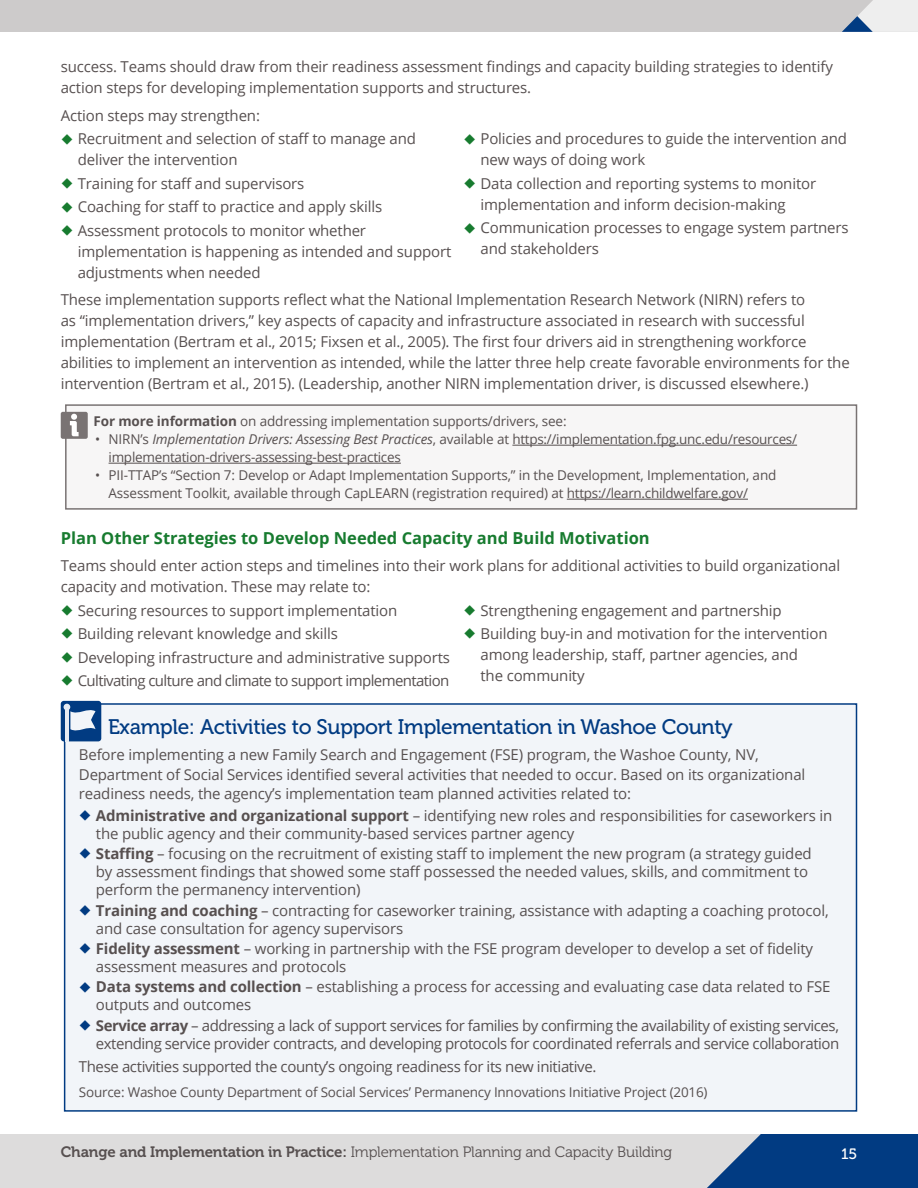
<style>
.page{position:relative;width:918px;height:1188px;background:#fff}
.page>*{position:absolute;margin:0;border:0;box-sizing:border-box;transform-origin:0 0}
.t1{font:21px "Museo 500";letter-spacing:-.015em;color:#013b82}
.t2{font:700 16.5px "Open Sans";color:#177b2f}
.t3{font:15px/21px "Open Sans";letter-spacing:-.01em;color:#575050}
.t4{font:15px/18px "Open Sans";letter-spacing:-.03em;color:#575050;text-align:right}
.t5{font:15px "Museo 300";letter-spacing:-.01em;color:#575050}
.t6{font:15px "Open Sans";letter-spacing:-.04em;color:#575050}
.t7{font:15px "Museo 500";color:#fff}
.t8{font:13.5px/18px "Open Sans";letter-spacing:-.01em;color:#575050}
.s1{color:#177b2f}
.s2{font-weight:700}
.s3{font-style:italic}
.s4{color:#013b82}
.s5{font-family:"Museo 700"}
</style>
<div class="page">
<div style="left:0;top:1134px;width:918px;height:54px;background:#dddcdc"></div>
<svg style="left:707px;top:1134px;width:211px;height:54px;background:#1d4f8d"></svg>
<div style="left:0;top:0;width:918px;height:32px;background:#cdcbcb"></div>
<svg style="left:842px;top:0;width:76px;height:32px"></svg>
<div style="left:66px;top:405px;width:790px;height:104px;background:#f7f6f6"></div>
<hr style="left:512px;top:445px;width:285px;height:1px;background:#575050">
<hr style="left:109px;top:463px;width:292px;height:1px;background:#575050">
<hr style="left:567px;top:499px;width:181px;height:1px;background:#575050">
<div style="left:65px;top:404px;width:792px;height:106px;border:2px solid #797373"></div>
<div style="left:61px;top:412px;width:27px;height:27px;background:#797373;border-radius:2px"></div>
<svg style="left:70px;top:414px;width:9px;height:22px"></svg>
<div style="left:65px;top:704px;width:791px;height:407px;background:#f2f5f9"></div>
<div style="left:64px;top:703px;width:793px;height:409px;border:2px solid #013b82"></div>
<div style="left:61px;top:701px;width:40px;height:40px;background:#013b82;border-radius:3px"></div>
<hr style="left:65px;top:708px;width:4px;height:33px;background:#e6ebf3">
<svg style="left:64px;top:704px;width:32px;height:27px"></svg>
<p class="t3" style="left:61px;top:56px;width:774px">success. Teams should draw from their readiness assessment findings and capacity building strategies to identify action steps for developing implementation supports and structures.</p>
<p class="t3" style="left:61px;top:105px;width:201px">Action steps may strengthen:</p>
<p class="t3" style="left:78px;top:128px;width:340px;text-indent:-17px"><span class="s1">◆</span> Recruitment and selection of staff to manage and deliver the intervention</p>
<p class="t3" style="left:61px;top:173px;width:245px"><span class="s1">◆</span> Training for staff and supervisors</p>
<p class="t3" style="left:61px;top:196px;width:323px"><span class="s1">◆</span> Coaching for staff to practice and apply skills</p>
<p class="t3" style="left:78px;top:219px;width:375px;text-indent:-17px"><span class="s1">◆</span> Assessment protocols to monitor whether implementation is happening as intended and support adjustments when needed</p>
<p class="t3" style="left:481px;top:128px;width:368px;text-indent:-17px"><span class="s1">◆</span> Policies and procedures to guide the intervention and new ways of doing work</p>
<p class="t3" style="left:481px;top:173px;width:337px;text-indent:-17px"><span class="s1">◆</span> Data collection and reporting systems to monitor implementation and inform decision-making</p>
<p class="t3" style="left:481px;top:217px;width:370px;text-indent:-17px"><span class="s1">◆</span> Communication processes to engage system partners and stakeholders</p>
<p class="t3" style="left:61px;top:289px;width:791px">These implementation supports reflect what the National Implementation Research Network (NIRN) refers to<br>as “implementation drivers,” key aspects of capacity and infrastructure associated in research with successful implementation (Bertram et al., 2015; Fixsen et al., 2005). The first four drivers aid in strengthening workforce abilities to implement an intervention as intended, while the latter three help create favorable environments for the intervention (Bertram et al., 2015). (Leadership, another NIRN implementation driver, is discussed elsewhere.)</p>
<p class="t8" style="left:94px;top:412px;width:475px"><span class="s2">For more information</span> on addressing implementation supports/drivers, see:</p>
<p class="t8" style="left:109px;top:430px;width:690px;text-indent:-13px">• NIRN’s <span class="s3">Implementation Drivers: Assessing Best Practices</span>, available at https://implementation.fpg.unc.edu/resources/ implementation-drivers-assessing-best-practices</p>
<p class="t8" style="left:109px;top:466px;width:669px;text-indent:-13px">• PII-TTAP’s “Section 7: Develop or Adapt Implementation Supports,” in the Development, Implementation, and<br>Assessment Toolkit, available through CapLEARN (registration required) at https://learn.childwelfare.gov/</p>
<h4 class="t2" style="left:61px;top:526px;width:591px">Plan Other Strategies to Develop Needed Capacity and Build Motivation</h4>
<p class="t3" style="left:61px;top:555px;width:781px">Teams should enter action steps and timelines into their work plans for additional activities to build organizational capacity and motivation. These may relate to:</p>
<p class="t3" style="left:61px;top:599px;width:338px"><span class="s1">◆</span> Securing resources to support implementation</p>
<p class="t3" style="left:61px;top:623px;width:279px"><span class="s1">◆</span> Building relevant knowledge and skills</p>
<p class="t3" style="left:61px;top:646px;width:391px"><span class="s1">◆</span> Developing infrastructure and administrative supports</p>
<p class="t6" style="left:61px;top:670px;width:390px"><span class="s1">◆</span> Cultivating culture and climate to support implementation</p>
<p class="t3" style="left:464px;top:599px;width:320px"><span class="s1">◆</span> Strengthening engagement and partnership</p>
<p class="t3" style="left:481px;top:623px;width:349px;text-indent:-17px"><span class="s1">◆</span> Building buy-in and motivation for the intervention among leadership, staff, partner agencies, and<br>the community</p>
<h3 class="t1" style="left:108px;top:715px;width:626px">Example: Activities to Support Implementation in Washoe County</h3>
<p class="t3" style="left:79px;top:745px;width:728px;line-height:19.5px">Before implementing a new Family Search and Engagement (FSE) program, the Washoe County, NV,<br>Department of Social Services identified several activities that needed to occur. Based on its organizational readiness needs, the agency’s implementation team planned activities related to:</p>
<p class="t3" style="left:96px;top:806px;width:738px;line-height:18px;text-indent:-17px"><span class="s4">◆</span> <span class="s2">Administrative and organizational support</span> – identifying new roles and responsibilities for caseworkers in the public agency and their community-based services partner agency</p>
<p class="t3" style="left:96px;top:844px;width:717px;line-height:18px;text-indent:-17px"><span class="s4">◆</span> <span class="s2">Staffing</span> – focusing on the recruitment of existing staff to implement the new program (a strategy guided by assessment findings that showed some staff possessed the needed values, skills, and commitment to perform the permanency intervention)</p>
<p class="t3" style="left:96px;top:901px;width:734px;line-height:18px;text-indent:-17px"><span class="s4">◆</span> <span class="s2">Training and coaching</span> – contracting for caseworker training, assistance with adapting a coaching protocol, and case consultation for agency supervisors</p>
<p class="t3" style="left:96px;top:939px;width:719px;line-height:18px;text-indent:-17px"><span class="s4">◆</span> <span class="s2">Fidelity assessment</span> – working in partnership with the FSE program developer to develop a set of fidelity assessment measures and protocols</p>
<p class="t3" style="left:96px;top:978px;width:736px;line-height:18px;text-indent:-17px"><span class="s4">◆</span> <span class="s2">Data systems and collection</span> – establishing a process for accessing and evaluating case data related to FSE outputs and outcomes</p>
<p class="t4" style="left:79px;top:1016px;width:762px"><span class="s4">◆</span> <span class="s2">Service array</span> – addressing a lack of support services for families by confirming the availability of existing services, extending service provider contracts, and developing protocols for coordinated referrals and service collaboration</p>
<p class="t3" style="left:79px;top:1056px;width:519px">These activities supported the county’s ongoing readiness for its new initiative.</p>
<p class="t8" style="left:79px;top:1082px;width:630px">Source: Washoe County Department of Social Services’ Permanency Innovations Initiative Project (2016)</p>
<p class="t5" style="left:61px;top:1144px;width:613px"><span class="s5">Change and Implementation in Practice:</span> Implementation Planning and Capacity Building</p>
<p class="t7" style="left:841px;top:1145px;width:18px">15</p>
</div>
